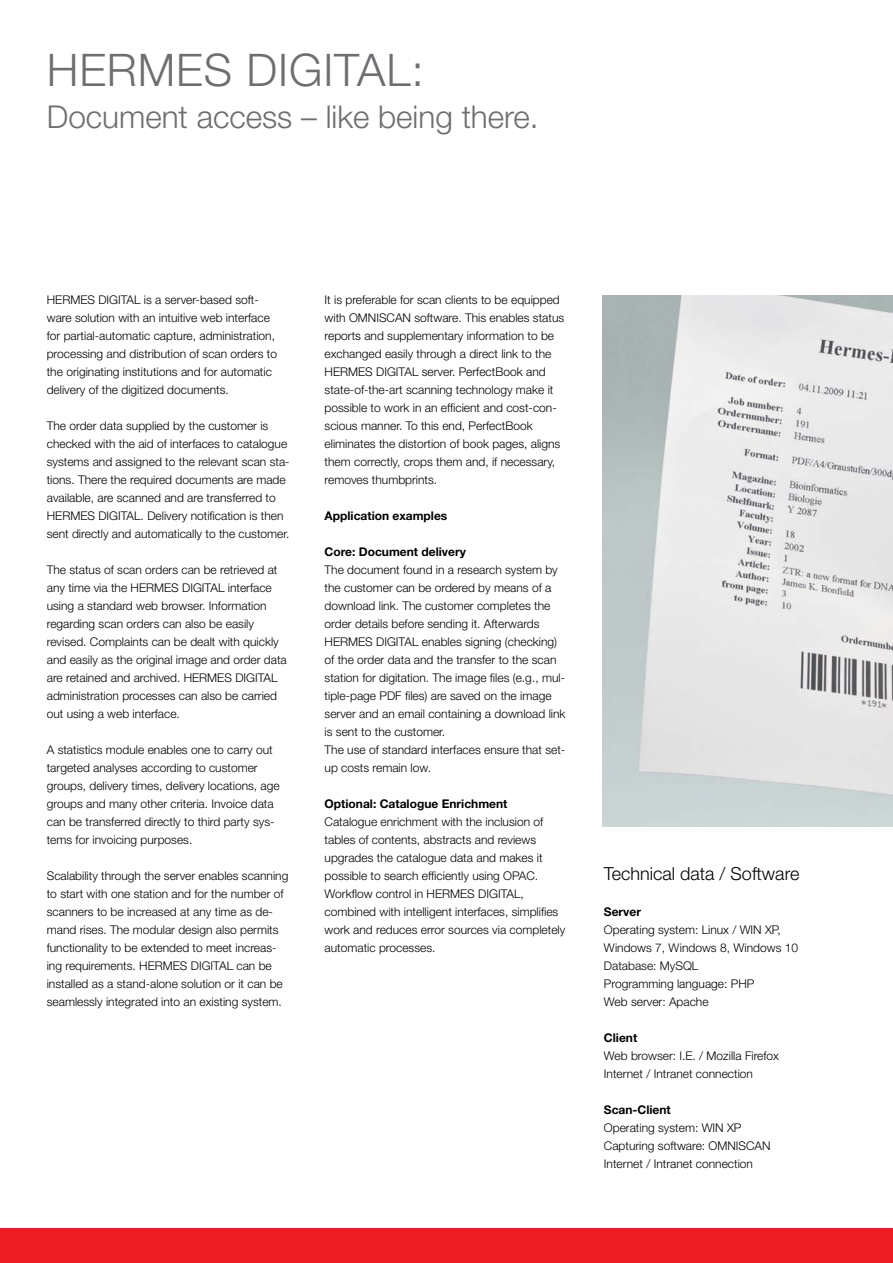
<style>
.page{position:relative;width:893px;height:1263px;background:#fff}
.page>*{position:absolute;margin:0;border:0;box-sizing:border-box;transform-origin:0 0}
.t1{font:300 45px "Helvetica Neue";letter-spacing:.02em;color:#6d6e71}
.t2{font:300 31.5px "Helvetica Neue";color:#6d6e71}
.t3{font:300 18px "Helvetica Neue";color:#000}
.t4{font:300 12px/18px "Helvetica Neue";color:#000}
.t5{font:700 12px "Helvetica Neue";color:#000}
</style>
<div class="page">
<div style="left:0;top:1229px;width:893px;height:34px;background:#ed1d24"></div>
<img style="left:602px;top:296px;width:291px;height:530px">
<p class="t1" style="left:47px;top:43px;width:379px">HERMES DIGITAL:</p>
<p class="t2" style="left:47px;top:98px;width:493px">Document access – like being there.</p>
<p class="t4" style="left:47px;top:290px;width:232px">HERMES DIGITAL is a server-based soft&shy;ware solution with an intuitive web interface for partial-automatic capture, administration, processing and distribution of scan orders to the originating institutions and for automatic delivery of the digitized documents.</p>
<p class="t4" style="left:47px;top:416px;width:244px">The order data supplied by the customer is checked with the aid of interfaces to catalogue systems and assigned to the relevant scan sta&shy;tions. There the required documents are made available, are scanned and are transferred to HERMES DIGITAL. Delivery notification is then sent directly and automatically to the customer.</p>
<p class="t4" style="left:47px;top:560px;width:242px">The status of scan orders can be retrieved at any time via the HERMES DIGITAL interface using a standard web browser. Information regarding scan orders can also be easily revised. Complaints can be dealt with quickly and easily as the original image and order data are retained and archived. HERMES DIGITAL administration processes can also be carried out using a web interface.</p>
<p class="t4" style="left:47px;top:740px;width:234px">A statistics module enables one to carry out targeted analyses according to customer groups, delivery times, delivery locations, age groups and many other criteria. Invoice data can be transferred directly to third party sys&shy;tems for invoicing purposes.</p>
<p class="t4" style="left:47px;top:866px;width:243px">Scalability through the server enables scanning to start with one station and for the number of scanners to be increased at any time as de&shy;mand rises. The modular design also permits functionality to be extended to meet increas&shy;ing requirements. HERMES DIGITAL can be installed as a stand-alone solution or it can be seamlessly integrated into an existing system.</p>
<p class="t4" style="left:325px;top:290px;width:241px">It is preferable for scan clients to be equipped with OMNISCAN software. This enables status reports and supplementary information to be exchanged easily through a direct link to the HERMES DIGITAL server. PerfectBook and state-of-the-art scanning technology make it possible to work in an efficient and cost-con&shy;scious manner. To this end, PerfectBook eliminates the distortion of book pages, aligns them correctly, crops them and, if necessary, removes thumbprints.</p>
<p class="t5" style="left:325px;top:508px;width:124px">Application examples</p>
<p class="t5" style="left:325px;top:544px;width:143px">Core: Document delivery</p>
<p class="t4" style="left:325px;top:560px;width:242px">The document found in a research system by the customer can be ordered by means of a download link. The customer completes the order details before sending it. Afterwards HERMES DIGITAL enables signing (checking) of the order data and the transfer to the scan station for digitation. The image files (e.g., mul&shy;tiple-page PDF files) are saved on the image server and an email containing a download link is sent to the customer.</p>
<p class="t4" style="left:325px;top:740px;width:242px">The use of standard interfaces ensure that set&shy;up costs remain low.</p>
<p class="t5" style="left:325px;top:796px;width:184px">Optional: Catalogue Enrichment</p>
<p class="t4" style="left:325px;top:812px;width:242px">Catalogue enrichment with the inclusion of tables of contents, abstracts and reviews upgrades the catalogue data and makes it possible to search efficiently using OPAC.<br>Workflow control in HERMES DIGITAL, combined with intelligent interfaces, simplifies work and reduces error sources via completely automatic processes.</p>
<p class="t3" style="left:604px;top:863px;width:197px">Technical data / Software</p>
<p class="t5" style="left:604px;top:904px;width:39px">Server</p>
<p class="t4" style="left:604px;top:920px;width:196px">Operating system: Linux / WIN XP,<br>Windows 7, Windows 8, Windows 10</p>
<p class="t4" style="left:604px;top:956px;width:96px">Database: MySQL</p>
<p class="t4" style="left:604px;top:974px;width:152px">Programming language: PHP</p>
<p class="t4" style="left:604px;top:992px;width:106px">Web server: Apache</p>
<p class="t5" style="left:604px;top:1030px;width:35px">Client</p>
<p class="t4" style="left:604px;top:1046px;width:177px">Web browser: I.E. / Mozilla Firefox</p>
<p class="t4" style="left:604px;top:1064px;width:151px">Internet / Intranet connection</p>
<p class="t5" style="left:604px;top:1102px;width:68px">Scan-Client</p>
<p class="t4" style="left:604px;top:1118px;width:139px">Operating system: WIN XP</p>
<p class="t4" style="left:604px;top:1136px;width:168px">Capturing software: OMNISCAN</p>
<p class="t4" style="left:604px;top:1154px;width:151px">Internet / Intranet connection</p>
</div>
